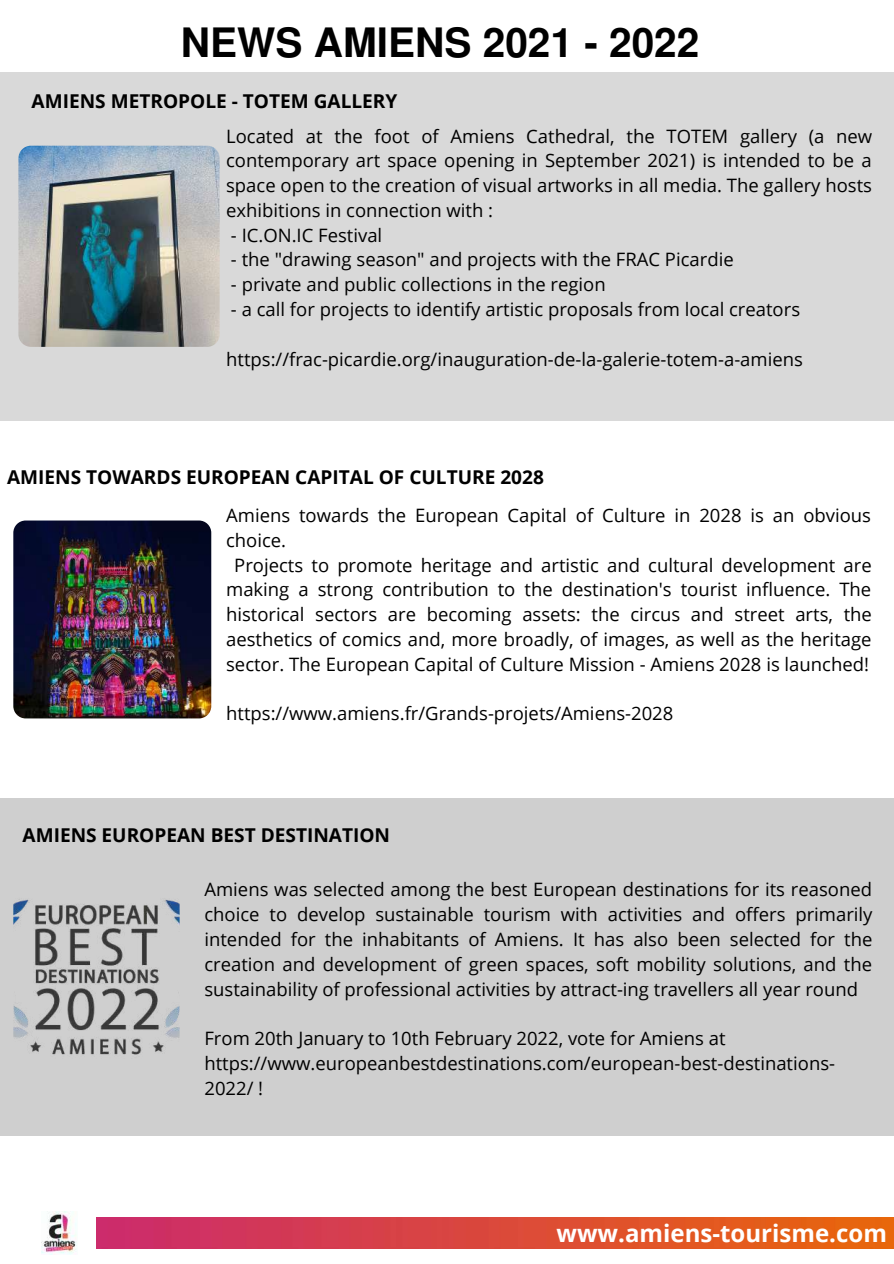
<style>
.page{position:relative;width:894px;height:1264px;background:#fff}
.page>*{position:absolute;margin:0;border:0;box-sizing:border-box;transform-origin:0 0}
.t1{font:700 40.5px "Free Sans";color:#000}
.t2{font:700 24px "Open Sans";color:#fff}
.t3{font:700 19.05px "Open Sans";color:#000}
.t4{font:18.45px/24.8px "Open Sans";color:#000;text-align:justify}
</style>
<div class="page">
<div style="left:0;top:72px;width:893px;height:348px;background:#d9d9d9"></div>
<div style="left:0;top:798px;width:893px;height:337px;background:#cfcfcf"></div>
<img style="left:18px;top:146px;width:201px;height:201px;border-radius:13px">
<img style="left:13px;top:520px;width:198px;height:198px;border-radius:12px">
<img style="left:97px;top:1217px;width:796px;height:31px">
<img style="left:42px;top:1211px;width:35px;height:43px">
<img style="left:13px;top:892px;width:166px;height:166px;border-radius:10px">
<h1 class="t1" style="left:181px;top:17px;width:520px">NEWS AMIENS 2021 - 2022</h1>
<p class="t3" style="left:32px;top:87px;width:367px">AMIENS METROPOLE - TOTEM GALLERY</p>
<p class="t4" style="left:226px;top:123px;width:647px">Located at the foot of Amiens Cathedral, the TOTEM gallery (a new contemporary art space opening in September 2021) is intended to be a space open to the creation of visual artworks in all media. The gallery hosts exhibitions in connection with :</p>
<p class="t4" style="left:231px;top:222px;width:153px">- IC.ON.IC Festival</p>
<p class="t4" style="left:231px;top:247px;width:504px">- the "drawing season" and projects with the FRAC Picardie</p>
<p class="t4" style="left:231px;top:272px;width:376px">- private and public collections in the region</p>
<p class="t4" style="left:231px;top:296px;width:570px">- a call for projects to identify artistic proposals from local creators</p>
<p class="t4" style="left:226px;top:346px;width:578px">https://frac-picardie.org/inauguration-de-la-galerie-totem-a-amiens</p>
<p class="t3" style="left:7px;top:464px;width:538px">AMIENS TOWARDS EUROPEAN CAPITAL OF CULTURE 2028</p>
<p class="t4" style="left:226px;top:502px;width:646px">Amiens towards the European Capital of Culture in 2028 is an obvious</p>
<p class="t4" style="left:226px;top:527px;width:61px">choice.</p>
<p class="t4" style="left:234px;top:552px;width:638px">Projects to promote heritage and artistic and cultural development are</p>
<p class="t4" style="left:226px;top:577px;width:646px">making a strong contribution to the destination's tourist influence. The</p>
<p class="t4" style="left:226px;top:601px;width:647px">historical sectors are becoming assets: the circus and street arts, the</p>
<p class="t4" style="left:226px;top:626px;width:646px">aesthetics of comics and, more broadly, of images, as well as the heritage</p>
<p class="t4" style="left:226px;top:651px;width:644px">sector. The European Capital of Culture Mission - Amiens 2028 is launched!</p>
<p class="t4" style="left:226px;top:700px;width:448px">https://www.amiens.fr/Grands-projets/Amiens-2028</p>
<p class="t3" style="left:23px;top:821px;width:369px">AMIENS EUROPEAN BEST DESTINATION</p>
<p class="t4" style="left:204px;top:877px;width:669px">Amiens was selected among the best European destinations for its reasoned choice to develop sustainable tourism with activities and offers primarily intended for the inhabitants of Amiens. It has also been selected for the creation and development of green spaces, soft mobility solutions, and the sustainability of professional activities by attract-ing travellers all year round</p>
<p class="t4" style="left:204px;top:1025px;width:632px;text-align:left">From 20th January to 10th February 2022, vote for Amiens at https://www.europeanbestdestinations.com/european-best-destinations-<br>2022/ !</p>
<h2 class="t2" style="left:556px;top:1216px;width:332px">www.amiens-tourisme.com</h2>
</div>
